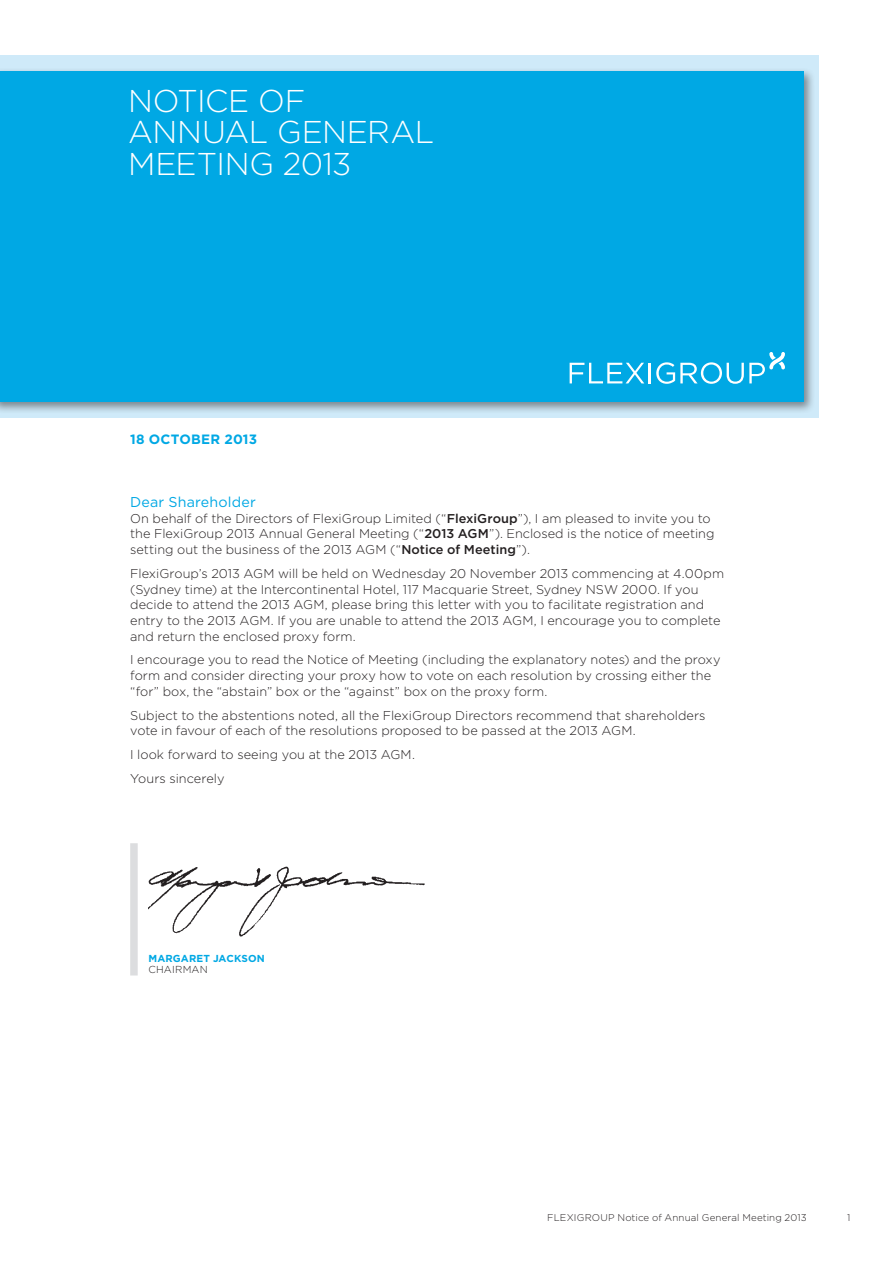
<style>
.page{position:relative;width:893px;height:1263px;background:#fff}
.page>*{position:absolute;margin:0;border:0;box-sizing:border-box;transform-origin:0 0}
.t1{font:300 31.5px/31.5px "Gotham";letter-spacing:-.01em;color:#fff}
.t2{font:14.25px "Gotham";letter-spacing:.01em;color:#00a8e4}
.t3{font:700 13.5px "Gotham";letter-spacing:.02em;color:#00a8e4}
.t4{font:300 12.75px/15.8px "Gotham";letter-spacing:.005em;color:#231f20}
.t5{font:700 10.2px "Gotham";letter-spacing:.015em;color:#00a8e4}
.t6{font:300 10.2px "Gotham";letter-spacing:.015em;color:#231f20}
.t7{font:300 9.75px "Gotham";letter-spacing:.015em;color:#231f20}
.s1{font-weight:500}
</style>
<div class="page">
<div style="left:0;top:55px;width:819px;height:362px;background:#cfeaf9"></div>
<div style="left:0;top:67px;width:816px;height:347px;background:#231f20;opacity:.5"></div>
<div style="left:0;top:71px;width:803px;height:331px;background:#00a8e4"></div>
<svg style="left:570px;top:363px;width:74px;height:20px"></svg>
<hr style="left:649px;top:363px;width:2px;height:20px;background:#fff">
<svg style="left:656px;top:352px;width:129px;height:32px"></svg>
<img style="left:148px;top:866px;width:277px;height:71px">
<div style="left:130px;top:843px;width:8px;height:132px;background:#dcdddf"></div>
<h1 class="t1" style="left:128px;top:85px;width:196px">Notice of<br>Ann ual Gene</h1>
<h1 class="t1" style="left:367px;top:116px;width:45px">ral</h1>
<h1 class="t1" style="left:128px;top:148px;width:107px">Meeting</h1>
<h1 class="t1" style="left:283px;top:148px;width:70px">2013</h1>
<p class="t3" style="left:130px;top:431px;width:128px">18 OCTOBER 2013</p>
<p class="t2" style="left:130px;top:493px;width:127px">Dear Shareholder</p>
<p class="t4" style="left:130px;top:510px;width:586px">On behalf of the Directors of FlexiGroup Limited (“<span class="s1">FlexiGroup</span>”), I am pleased to invite you to the FlexiGroup 2013 Annual General Meeting (“<span class="s1">2013 AGM</span>”). Enclosed is the notice of meeting setting out the business of the 2013 AGM (“<span class="s1">Notice of Meeting</span>”).</p>
<p class="t4" style="left:130px;top:565px;width:595px">FlexiGroup’s 2013 AGM will be held on Wednesday 20 November 2013 commencing at 4.00pm (Sydney time) at the Intercontinental Hotel, 117 Macquarie Street, Sydney NSW 2000. If you decide to attend the 2013 AGM, please bring this letter with you to facilitate registration and entry to the 2013 AGM. If you are unable to attend the 2013 AGM, I encourage you to complete and return the enclosed proxy form.</p>
<p class="t4" style="left:130px;top:652px;width:592px">I encourage you to read the Notice of Meeting (including the explanatory notes) and the proxy form and consider directing your proxy how to vote on each resolution by crossing either the “for” box, the “abstain” box or the “against” box on the proxy form.</p>
<p class="t4" style="left:130px;top:707px;width:577px">Subject to the abstentions noted, all the FlexiGroup Directors recommend that shareholders vote in favour of each of the resolutions proposed to be passed at the 2013 AGM.</p>
<p class="t4" style="left:130px;top:742px;width:286px;line-height:23.7px">I look forward to seeing you at the 2013 AGM.<br>Yours sincerely</p>
<p class="t5" style="left:148px;top:952px;width:49px">MARGARET</p>
<p class="t5" style="left:213px;top:952px;width:53px">JACKSON</p>
<p class="t6" style="left:148px;top:963px;width:61px">CHAIRMAN</p>
<p class="t7" style="left:547px;top:1211px;width:261px">FLEXIGROUP Notice of Annual General Meeting 2013</p>
<p class="t7" style="left:847px;top:1211px;width:5px">1</p>
</div>
